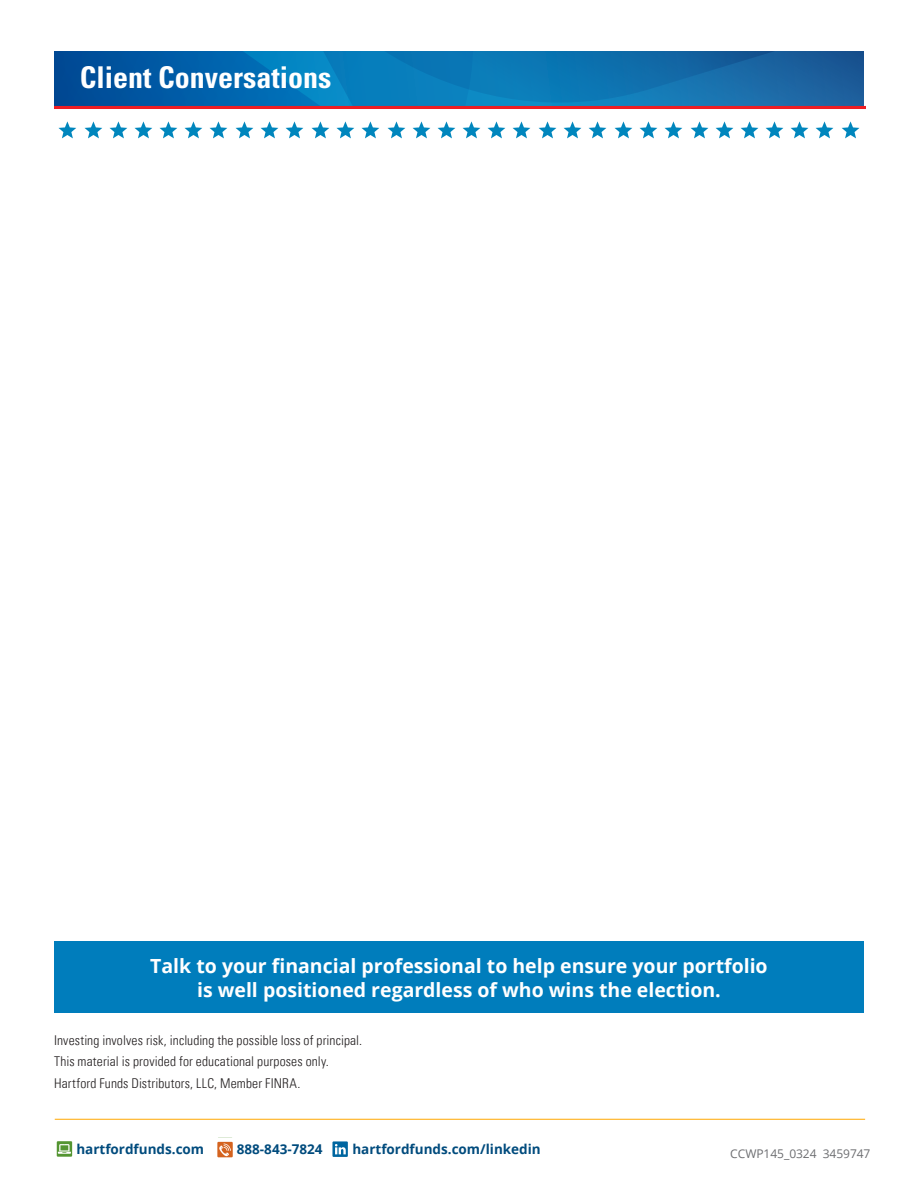
<style>
.page{position:relative;width:918px;height:1188px;background:#fff}
.page>*{position:absolute;margin:0;border:0;box-sizing:border-box;transform-origin:0 0}
.t1{font:700 condensed 30px "Univers";color:#fff}
.TD_CTA{font:700 19.5px/24px "Open Sans";color:#fff;text-align:center}
.TD_Footnote{font:300 condensed 13.5px "Univers LT Pro";letter-spacing:.01em;color:#231f20}
.t2{font:700 13.5px "Open Sans";color:#004b7d}
.t3{font:12px "Open Sans";letter-spacing:-.005em;color:#6c6d70}
</style>
<div class="page">
<svg style="left:54px;top:52px;width:810px;height:54px;background:#0a6cad"></svg>
<svg style="left:58px;top:121px;width:18px;height:17px"></svg>
<svg style="left:110px;top:121px;width:17px;height:17px"></svg>
<svg style="left:135px;top:121px;width:17px;height:17px"></svg>
<svg style="left:85px;top:121px;width:17px;height:17px"></svg>
<svg style="left:185px;top:121px;width:17px;height:17px"></svg>
<svg style="left:210px;top:121px;width:17px;height:17px"></svg>
<svg style="left:160px;top:121px;width:17px;height:17px"></svg>
<svg style="left:261px;top:121px;width:17px;height:17px"></svg>
<svg style="left:286px;top:121px;width:17px;height:17px"></svg>
<svg style="left:236px;top:121px;width:17px;height:17px"></svg>
<svg style="left:337px;top:121px;width:17px;height:17px"></svg>
<svg style="left:362px;top:121px;width:17px;height:17px"></svg>
<svg style="left:312px;top:121px;width:17px;height:17px"></svg>
<svg style="left:413px;top:121px;width:17px;height:17px"></svg>
<svg style="left:438px;top:121px;width:17px;height:17px"></svg>
<svg style="left:388px;top:121px;width:17px;height:17px"></svg>
<svg style="left:488px;top:121px;width:17px;height:17px"></svg>
<svg style="left:513px;top:121px;width:17px;height:17px"></svg>
<svg style="left:463px;top:121px;width:17px;height:17px"></svg>
<svg style="left:564px;top:121px;width:17px;height:17px"></svg>
<svg style="left:589px;top:121px;width:17px;height:17px"></svg>
<svg style="left:539px;top:121px;width:17px;height:17px"></svg>
<svg style="left:640px;top:121px;width:17px;height:17px"></svg>
<svg style="left:665px;top:121px;width:17px;height:17px"></svg>
<svg style="left:615px;top:121px;width:17px;height:17px"></svg>
<svg style="left:716px;top:121px;width:17px;height:17px"></svg>
<svg style="left:741px;top:121px;width:17px;height:17px"></svg>
<svg style="left:691px;top:121px;width:17px;height:17px"></svg>
<svg style="left:791px;top:121px;width:17px;height:17px"></svg>
<svg style="left:816px;top:121px;width:17px;height:17px"></svg>
<svg style="left:766px;top:121px;width:17px;height:17px"></svg>
<svg style="left:842px;top:121px;width:17px;height:17px"></svg>
<hr style="left:54px;top:106px;width:811px;height:3px;background:#ee1d23">
<div style="left:54px;top:942px;width:810px;height:71px;background:#007dbc"></div>
<hr style="left:55px;top:1119px;width:810px;height:1px;background:#ffa700">
<div style="left:57px;top:1141px;width:15px;height:16px;background:#549532"></div>
<svg style="left:58px;top:1144px;width:13px;height:10px"></svg>
<div style="left:217px;top:1142px;width:16px;height:15px;background:#d4631f"></div>
<svg style="left:219px;top:1144px;width:12px;height:13px"></svg>
<div style="left:332px;top:1141px;width:16px;height:16px;background:#0066a0"></div>
<svg style="left:335px;top:1144px;width:11px;height:10px"></svg>
<h1 class="t1" style="left:80px;top:59px;width:253px">Client Conversations</h1>
<p class="TD_CTA" style="left:150px;top:953px;width:619px">Talk to your financial professional to help ensure your portfolio is well positioned regardless of who wins the election.</p>
<p class="TD_Footnote" style="left:54px;top:1031px;width:310px">Investing involves risk, including the possible loss of principal.</p>
<p class="TD_Footnote" style="left:54px;top:1052px;width:276px">This material is provided for educational purposes only.</p>
<p class="TD_Footnote" style="left:54px;top:1074px;width:248px">Hartford Funds Distributors, LLC, Member FINRA.</p>
<p class="t2" style="left:76px;top:1140px;width:129px">hartfordfunds.com</p>
<p class="t2" style="left:237px;top:1140px;width:87px">888-843-7824</p>
<p class="t2" style="left:352px;top:1140px;width:190px">hartfordfunds.com/linkedin</p>
<p class="t3" style="left:730px;top:1146px;width:142px">CCWP145_0324 3459747</p>
</div>
